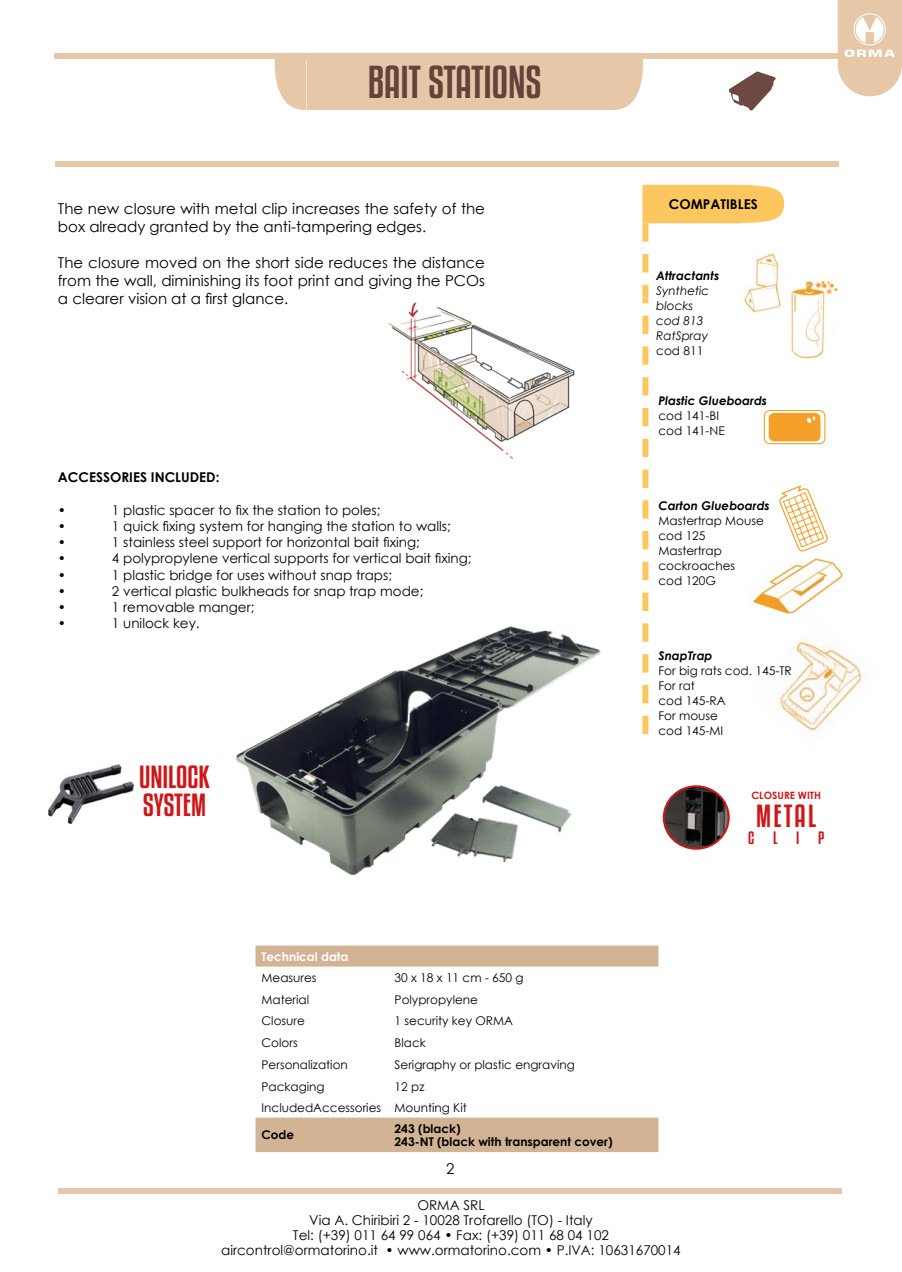
<style>
.page{position:relative;width:902px;height:1272px;background:#fff}
.page>*{position:absolute;margin:0;border:0;box-sizing:border-box;transform-origin:0 0}
.t1{font:40.5px "Kenyan Coffee Rg";color:#63433c}
.t2{font:28.2px/28.2px "Kenyan Coffee Rg";color:#cd1719}
.t3{font:15.75px "Kenyan Coffee Rg";color:#cd1719}
.t4{font:15px/18px "Century Gothic";color:#000}
.t5{font:13.5px/15px "Century Gothic";color:#000;text-align:center}
.t6{font:700 13.5px "Century Gothic";color:#000}
.t7{font:12px/15px "Century Gothic";color:#000}
.t8{font:italic 700 12px "Century Gothic";color:#000}
.t9{font:700 12px/13.5px "Century Gothic";color:#000}
.t10{font:italic 12px/15px "Century Gothic";color:#000}
.t11{font:700 12px "Century Gothic";color:#fff}
.t12{font:700 10.2px "Century Gothic";color:#cd1719}
</style>
<div class="page">
<div style="left:268px;top:58px;width:381px;height:52px;background:#e6c7a8"></div>
<div style="left:58px;top:1188px;width:784px;height:5px;background:#e6c7a8"></div>
<div style="left:55px;top:162px;width:783px;height:5px;background:#e6c7a8"></div>
<div style="left:55px;top:53px;width:785px;height:5px;background:#e6c7a8"></div>
<svg style="left:837px;top:0;width:64px;height:96px"></svg>
<svg style="left:729px;top:71px;width:46px;height:40px"></svg>
<svg style="left:255px;top:945px;width:403px;height:207px"></svg>
<img style="left:819px;top:648px;width:49px;height:88px">
<img style="left:828px;top:277px;width:15px;height:23px">
<img style="left:828px;top:560px;width:17px;height:32px">
<svg style="left:642px;top:185px;width:186px;height:549px"></svg>
<img style="left:741px;top:251px;width:45px;height:62px">
<img style="left:48px;top:764px;width:86px;height:59px">
<img style="left:663px;top:786px;width:65px;height:62px;border-radius:31px">
<div style="left:662px;top:785px;width:67px;height:64px;border:2px solid #cd1719;border-radius:50%"></div>
<img style="left:388px;top:302px;width:187px;height:158px">
<img style="left:236px;top:610px;width:418px;height:265px">
<h1 class="t1" style="left:368px;top:54px;width:175px">BAIT STATIONS</h1>
<p class="t4" style="left:58px;top:199px;width:428px">The new closure with metal clip increases the safety of the box already granted by the anti-tampering edges.</p>
<p class="t4" style="left:58px;top:253px;width:428px;text-align:justify">The closure moved on the short side reduces the distance from the wall, diminishing its foot print and giving the PCOs a clearer vision at a first glance.</p>
<p class="t6" style="left:58px;top:467px;width:163px">ACCESSORIES INCLUDED:</p>
<p class="t5" style="left:58px;top:502px;width:10px">•</p>
<p class="t5" style="left:112px;top:502px;width:270px">1 plastic spacer to fix the station to poles;</p>
<p class="t5" style="left:58px;top:518px;width:10px">•</p>
<p class="t5" style="left:112px;top:518px;width:340px">1 quick fixing system for hanging the station to walls;</p>
<p class="t5" style="left:58px;top:534px;width:10px">•</p>
<p class="t5" style="left:112px;top:534px;width:309px">1 stainless steel support for horizontal bait fixing;</p>
<p class="t5" style="left:58px;top:551px;width:10px">•</p>
<p class="t5" style="left:112px;top:551px;width:361px">4 polypropylene vertical supports for vertical bait fixing;</p>
<p class="t5" style="left:58px;top:567px;width:10px">•</p>
<p class="t5" style="left:112px;top:567px;width:282px">1 plastic bridge for uses without snap traps;</p>
<p class="t5" style="left:58px;top:583px;width:10px">•</p>
<p class="t5" style="left:112px;top:583px;width:313px">2 vertical plastic bulkheads for snap trap mode;</p>
<p class="t5" style="left:58px;top:599px;width:10px">•</p>
<p class="t5" style="left:112px;top:599px;width:144px">1 removable manger;</p>
<p class="t5" style="left:58px;top:615px;width:10px">•</p>
<p class="t5" style="left:112px;top:615px;width:89px">1 unilock key.</p>
<h2 class="t2" style="left:139px;top:761px;width:72px">UNILOCK<br>SYSTEM</h2>
<p class="t11" style="left:261px;top:947px;width:88px">Technical data</p>
<p class="t7" style="left:261px;top:970px;width:57px">Measures</p>
<p class="t7" style="left:394px;top:970px;width:131px">30 x 18 x 11 cm - 650 g</p>
<p class="t7" style="left:261px;top:992px;width:49px">Material</p>
<p class="t7" style="left:394px;top:992px;width:85px">Polypropylene</p>
<p class="t7" style="left:261px;top:1013px;width:45px">Closure</p>
<p class="t7" style="left:394px;top:1013px;width:120px">1 security key ORMA</p>
<p class="t7" style="left:261px;top:1034px;width:38px">Colors</p>
<p class="t7" style="left:394px;top:1034px;width:33px">Black</p>
<p class="t7" style="left:261px;top:1056px;width:88px">Personalization</p>
<p class="t7" style="left:394px;top:1056px;width:182px">Serigraphy or plastic engraving</p>
<p class="t7" style="left:261px;top:1078px;width:65px">Packaging</p>
<p class="t7" style="left:261px;top:1075px;width:207px;line-height:21px;text-indent:133px">12 pz<br>IncludedAccessories Mounting Kit</p>
<p class="t9" style="left:261px;top:1127px;width:34px">Code</p>
<p class="t9" style="left:394px;top:1120px;width:219px">243 (black)<br>243-NT (black with transparent cover)</p>
<p class="t4" style="left:446px;top:1159px;width:10px">2</p>
<p class="t6" style="left:668px;top:194px;width:90px">COMPATIBLES</p>
<p class="t8" style="left:656px;top:266px;width:65px">Attractants</p>
<p class="t10" style="left:656px;top:282px;width:55px">Synthetic blocks cod 813<br>RatSpray</p>
<p class="t7" style="left:656px;top:342px;width:49px">cod 811</p>
<p class="t8" style="left:658px;top:391px;width:110px">Plastic Glueboards</p>
<p class="t7" style="left:658px;top:407px;width:68px">cod 141-BI cod 141-NE</p>
<p class="t8" style="left:658px;top:496px;width:113px">Carton Glueboards</p>
<p class="t7" style="left:658px;top:512px;width:107px">Mastertrap Mouse cod 125<br>Mastertrap cockroaches<br>cod 120G</p>
<p class="t8" style="left:658px;top:646px;width:56px">SnapTrap</p>
<p class="t7" style="left:658px;top:662px;width:135px">For big rats cod. 145-TR<br>For rat<br>cod 145-RA<br>For mouse<br>cod 145-MI</p>
<p class="t12" style="left:751px;top:787px;width:71px">CLOSURE WITH</p>
<h2 class="t2" style="left:756px;top:800px;width:61px">METAL</h2>
<p class="t3" style="left:748px;top:827px;width:77px">clip</p>
<p class="t5" style="left:221px;top:1197px;width:461px">ORMA SRL<br>Via A. Chiribiri 2 - 10028 Trofarello (TO) - Italy<br>Tel: (+39) 011 64 99 064 • Fax: (+39) 011 68 04 102 aircontrol@ormatorino.it • www.ormatorino.com • P.IVA: 10631670014</p>
</div>
